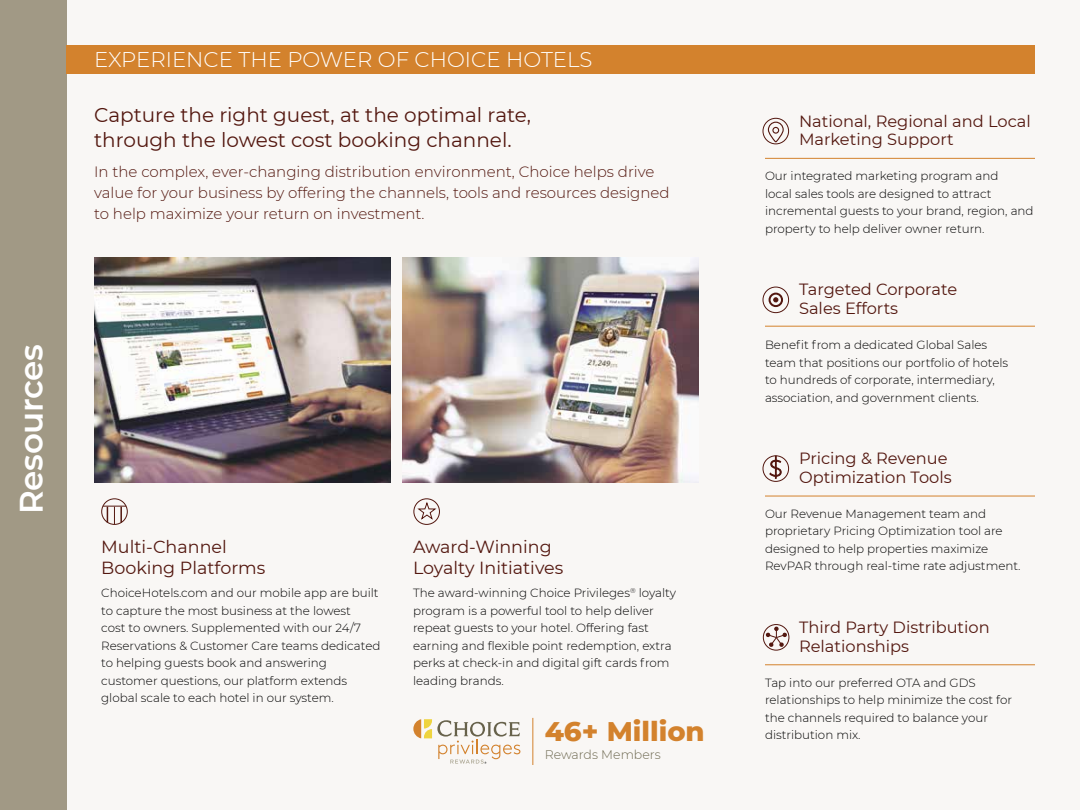
<style>
.page{position:relative;width:1080px;height:810px;background:#f9f7f5}
.page>*{position:absolute;margin:0;border:0;box-sizing:border-box;transform-origin:0 0}
.t1{font:600 32.5px "Montserrat";letter-spacing:-.01em;color:#fff}
.t2{font:800 27.5px "Montserrat";color:#d3822d}
.t3{font:300 21.25px "Montserrat";color:#fff}
.t4{font:20px/25px "Montserrat";color:#53170f}
.t5{font:17.5px/21.2px "Montserrat";color:#53170f}
.t6{font:16.25px/18.8px "Montserrat";color:#53170f}
.t7{font:300 15px/21.2px "Montserrat";color:#53170f}
.t8{font:300 12.5px "Montserrat";color:#6d6850}
.t9{font:300 11.88px/17.5px "Montserrat";color:#000}
</style>
<div class="page">
<svg style="left:767px;top:121px;width:17px;height:22px"></svg>
<div style="left:763px;top:118px;width:26px;height:26px;border:1px solid #53170f;border-radius:50%"></div>
<div style="left:0;top:0;width:67px;height:810px;background:#a19985"></div>
<div style="left:67px;top:45px;width:968px;height:28px;background:#d3822d"></div>
<img style="left:94px;top:257px;width:296px;height:225px">
<img style="left:403px;top:257px;width:296px;height:225px">
<svg style="left:413px;top:719px;width:107px;height:45px"></svg>
<svg style="left:770px;top:457px;width:11px;height:21px"></svg>
<div style="left:763px;top:455px;width:26px;height:27px;border:1px solid #53170f;border-radius:50%"></div>
<svg style="left:413px;top:498px;width:27px;height:27px"></svg>
<div style="left:769px;top:293px;width:14px;height:14px;border:2px solid #53170f;border-radius:50%"></div>
<svg style="left:773px;top:297px;width:5px;height:5px"></svg>
<div style="left:763px;top:287px;width:26px;height:26px;border:1px solid #53170f;border-radius:50%"></div>
<svg style="left:103px;top:506px;width:23px;height:17px"></svg>
<div style="left:101px;top:498px;width:27px;height:27px;border:1px solid #53170f;border-radius:50%"></div>
<svg style="left:762px;top:624px;width:28px;height:27px"></svg>
<hr style="left:532px;top:718px;width:1px;height:47px;background:#d3822d">
<hr style="left:765px;top:158px;width:270px;height:1px;background:#d3822d">
<hr style="left:765px;top:326px;width:270px;height:1px;background:#d3822d">
<hr style="left:765px;top:496px;width:270px;height:1px;background:#d3822d">
<hr style="left:765px;top:664px;width:270px;height:1px;background:#d3822d">
<h1 class="t1" style="left:8px;top:514px;width:172px;rotate:-90deg">Resources</h1>
<h3 class="t3" style="left:94px;top:45px;width:500px">EXPERIENCE THE POWER OF CHOICE HOTELS</h3>
<h3 class="t4" style="left:94px;top:102px;width:439px">Capture the right guest, at the optimal rate, through the lowest cost booking channel.</h3>
<p class="t7" style="left:94px;top:160px;width:577px">In the complex, ever-changing distribution environment, Choice helps drive value for your business by offering the channels, tools and resources designed to help maximize your return on investment.</p>
<h3 class="t5" style="left:101px;top:536px;width:166px">Multi-Channel<br>Booking Platforms</h3>
<p class="t9" style="left:101px;top:584px;width:281px">ChoiceHotels.com and our mobile app are built to capture the most business at the lowest<br>cost to owners. Supplemented with our 24/7<br>Reservations &amp; Customer Care teams dedicated to helping guests book and answering customer questions, our platform extends global scale to each hotel in our system.</p>
<h3 class="t5" style="left:413px;top:536px;width:152px">Award-Winning<br>Loyalty Initiatives</h3>
<p class="t9" style="left:413px;top:584px;width:264px">The award-winning Choice Privileges<sup>®</sup> loyalty program is a powerful tool to help deliver repeat guests to your hotel. Offering fast earning and flexible point redemption, extra perks at check-in and digital gift cards from leading brands.</p>
<h2 class="t2" style="left:545px;top:711px;width:162px">46+ Million</h2>
<p class="t8" style="left:545px;top:746px;width:118px">Rewards Members</p>
<h3 class="t6" style="left:799px;top:111px;width:233px">National, Regional and Local<br>Marketing Support</h3>
<p class="t9" style="left:765px;top:167px;width:270px">Our integrated marketing program and<br>local sales tools are designed to attract incremental guests to your brand, region, and property to help deliver owner return.</p>
<h3 class="t6" style="left:799px;top:280px;width:160px">Targeted Corporate<br>Sales Efforts</h3>
<p class="t9" style="left:765px;top:336px;width:245px">Benefit from a dedicated Global Sales team that positions our portfolio of hotels to hundreds of corporate, intermediary, association, and government clients.</p>
<h3 class="t6" style="left:799px;top:448px;width:154px">Pricing &amp; Revenue<br>Optimization Tools</h3>
<p class="t9" style="left:765px;top:505px;width:257px">Our Revenue Management team and proprietary Pricing Optimization tool are designed to help properties maximize RevPAR through real-time rate adjustment.</p>
<h3 class="t6" style="left:799px;top:617px;width:192px">Third Party Distribution<br>Relationships</h3>
<p class="t9" style="left:765px;top:673px;width:249px">Tap into our preferred OTA and GDS relationships to help minimize the cost for the channels required to balance your distribution mix.</p>
</div>
